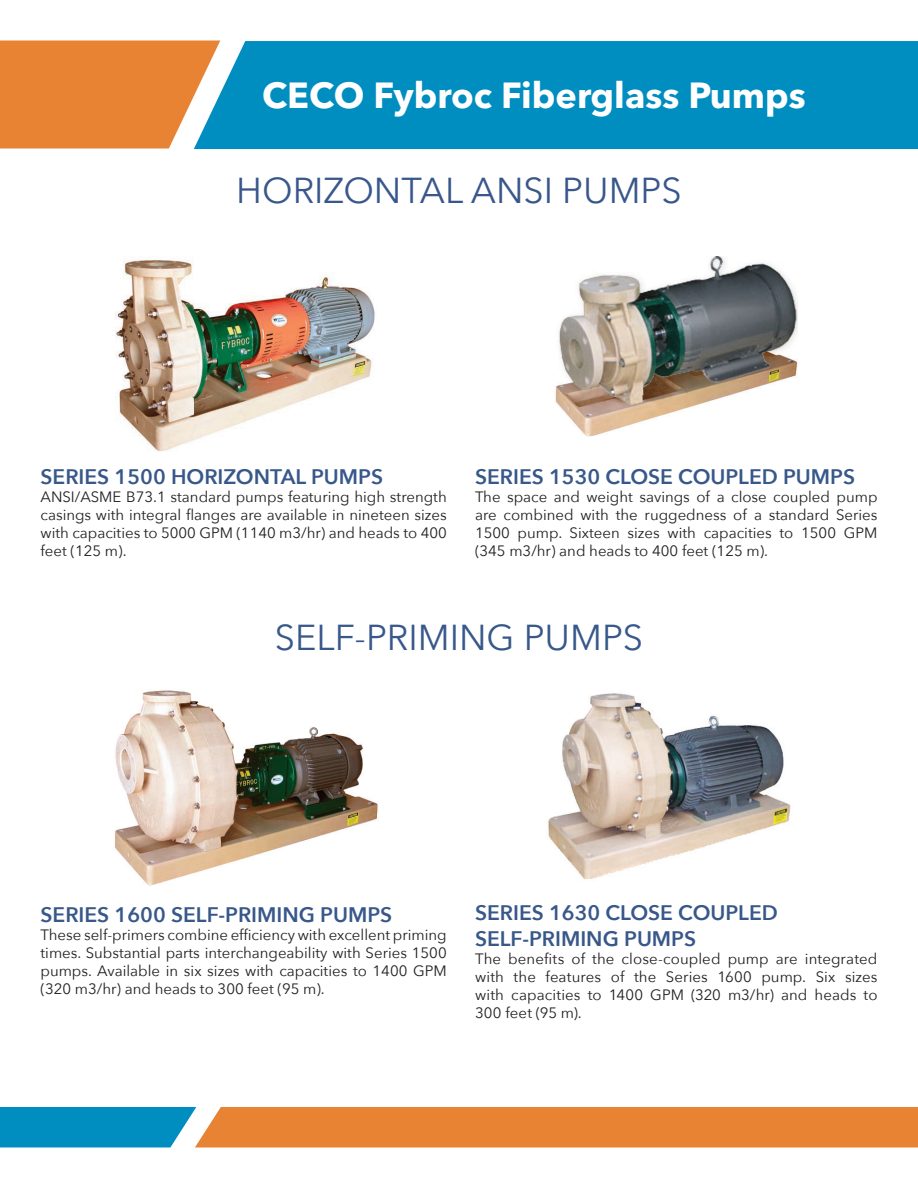
<style>
.page{position:relative;width:918px;height:1188px;background:#fff}
.page>*{position:absolute;margin:0;border:0;box-sizing:border-box;transform-origin:0 0}
.t1{font:700 36px "Avenir Next LT Pro";color:#fff}
.t2{font:36px "Avenir Next LT Pro";color:#39578c}
.t3{font:36px "Avenir Next LT Pro";color:#38588a}
.t4{font:600 21px/25.2px "Avenir Next LT Pro";color:#38588a}
.t5{font:15px/18px "Avenir Next LT Pro";color:#231f20;text-align:justify}
</style>
<div class="page">
<div style="left:0;top:40px;width:220px;height:108px;background:#e88334"></div>
<div style="left:194px;top:41px;width:724px;height:108px;background:#008ec1"></div>
<svg style="left:0;top:1107px;width:918px;height:41px"></svg>
<img style="left:555px;top:257px;width:243px;height:179px">
<img style="left:115px;top:259px;width:260px;height:193px">
<img style="left:114px;top:690px;width:264px;height:195px">
<img style="left:548px;top:693px;width:243px;height:187px">
<h1 class="t1" style="left:262px;top:74px;width:545px">CECO Fybroc Fiberglass Pumps</h1>
<h1 class="t2" style="left:236px;top:169px;width:447px">HORIZONTAL ANSI PUMPS</h1>
<h2 class="t4" style="left:40px;top:464px;width:344px">SERIES 1500 HORIZONTAL PUMPS</h2>
<p class="t5" style="left:40px;top:488px;width:408px">ANSI/ASME B73.1 standard pumps featuring high strength casings with integral flanges are available in nineteen sizes with capacities to 5000 GPM (1140 m3/hr) and heads to 400 feet (125 m).</p>
<h2 class="t4" style="left:475px;top:464px;width:382px">SERIES 1530 CLOSE COUPLED PUMPS</h2>
<p class="t5" style="left:475px;top:488px;width:404px">The space and weight savings of a close coupled pump are combined with the ruggedness of a standard Series 1500 pump. Sixteen sizes with capacities to 1500 GPM (345 m3/hr) and heads to 400 feet (125 m).</p>
<h1 class="t3" style="left:275px;top:616px;width:370px">SELF-PRIMING PUMPS</h1>
<h2 class="t4" style="left:40px;top:902px;width:353px">SERIES 1600 SELF-PRIMING PUMPS</h2>
<p class="t5" style="left:40px;top:925px;width:408px">These self-primers combine efficiency with excellent priming times. Substantial parts interchangeability with Series 1500 pumps. Available in six sizes with capacities to 1400 GPM (320 m3/hr) and heads to 300 feet (95 m).</p>
<h2 class="t4" style="left:475px;top:900px;width:304px">SERIES 1630 CLOSE COUPLED<br>SELF-PRIMING PUMPS</h2>
<p class="t5" style="left:475px;top:949px;width:404px">The benefits of the close-coupled pump are integrated with the features of the Series 1600 pump. Six sizes with capacities to 1400 GPM (320 m3/hr) and heads to 300 feet (95 m).</p>
</div>
